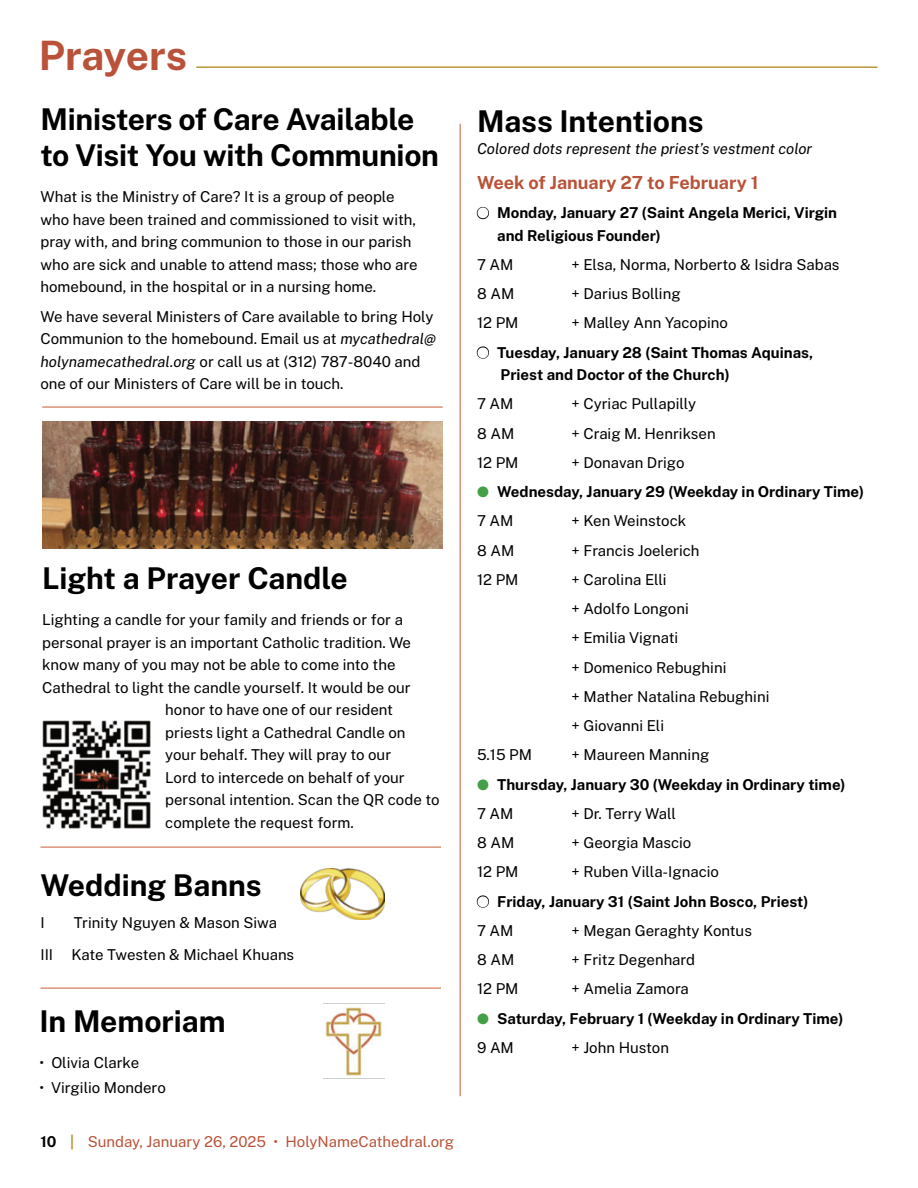
<style>
.page{position:relative;width:918px;height:1188px;background:#fff}
.page>*{position:absolute;margin:0;border:0;box-sizing:border-box;transform-origin:0 0}
.t1{font:100 40.5px "Mbtgbl Public Sans";letter-spacing:-.005em;color:#b95238}
.headline{font:100 30px/36px "Mbtgbl Public Sans";letter-spacing:-.01em;color:#000}
.body_text{font:100 30px "Mbtgbl Public Sans";color:#000}
.t2{font:100 18px "Mbtgbl Public Sans";color:#b95238}
.body_text-2{font:100 15px/22.5px "Sfjsqw Public Sans";color:#000}
.t3{font:100 15px/22.5px "Mbtgbl Public Sans";color:#000}
.t4{font:100 15px "Sfjsqw Public Sans";color:#b95238}
.body_text-3{font:italic 100 15px "Public Sans";color:#000}
.s1{font-family:"Public Sans";font-style:italic}
.s2{font-family:"Mbtgbl Public Sans";color:#000}
.s3{font-family:"Mbtgbl Public Sans";color:#b7973a}
.s4{color:#44a046}
</style>
<div class="page">
<hr style="left:196px;top:66px;width:681px;height:2px;background:#b7973a">
<img style="left:324px;top:1007px;width:60px;height:72px">
<img style="left:301px;top:869px;width:83px;height:51px">
<hr style="left:40px;top:847px;width:401px;height:1px;background:#ca5a35">
<hr style="left:40px;top:988px;width:401px;height:1px;background:#ca5a35">
<hr style="left:460px;top:124px;width:1px;height:972px;background:#ca5a35">
<hr style="left:42px;top:407px;width:401px;height:1px;background:#ca5a35">
<img style="left:42px;top:720px;width:108px;height:108px">
<img style="left:42px;top:421px;width:400px;height:128px">
<p class="t1" style="left:39px;top:28px;width:150px">Prayers</p>
<p class="headline" style="left:40px;top:101px;width:400px">Ministers of Care Available to Visit You with Communion</p>
<p class="body_text-2" style="left:40px;top:185px;width:379px">What is the Ministry of Care? It is a group of people who have been trained and commissioned to visit with, pray with, and bring communion to those in our parish who are sick and unable to attend mass; those who are homebound, in the hospital or in a nursing home.</p>
<p class="body_text-2" style="left:40px;top:304px;width:397px">We have several Ministers of Care available to bring Holy Communion to the homebound. Email us at <span class="s1">mycathedral@ holynamecathedral.org</span> or call us at (312) 787-8040 and one of our Ministers of Care will be in touch.</p>
<p class="headline" style="left:42px;top:560px;width:307px">Light a Prayer Candle</p>
<p class="body_text-2" style="left:42px;top:608px;width:362px">Lighting a candle for your family and friends or for a</p>
<p class="body_text-2" style="left:42px;top:631px;width:370px">personal prayer is an important Catholic tradition. We</p>
<p class="body_text-2" style="left:42px;top:653px;width:355px">know many of you may not be able to come into the</p>
<p class="body_text-2" style="left:42px;top:676px;width:370px">Cathedral to light the candle yourself. It would be our</p>
<p class="body_text-2" style="left:165px;top:698px;width:229px">honor to have one of our resident</p>
<p class="body_text-2" style="left:165px;top:721px;width:242px">priests light a Cathedral Candle on</p>
<p class="body_text-2" style="left:165px;top:743px;width:228px">your behalf. They will pray to our</p>
<p class="body_text-2" style="left:165px;top:766px;width:241px">Lord to intercede on behalf of your</p>
<p class="body_text-2" style="left:165px;top:788px;width:276px">personal intention. Scan the QR code to</p>
<p class="body_text-2" style="left:165px;top:811px;width:190px">complete the request form.</p>
<p class="headline" style="left:40px;top:867px;width:223px">Wedding Banns</p>
<p class="body_text-2" style="left:40px;top:911px;width:6px">I</p>
<p class="body_text-2" style="left:74px;top:911px;width:205px">Trinity Nguyen &amp; Mason Siwa</p>
<p class="body_text-2" style="left:40px;top:943px;width:255px">III Kate Twesten &amp; Michael Khuans</p>
<p class="headline" style="left:39px;top:1003px;width:188px">In Memoriam</p>
<p class="body_text-2" style="left:39px;top:1050px;width:101px">• Olivia Clarke</p>
<p class="body_text-2" style="left:39px;top:1076px;width:128px">• Virgilio Mondero</p>
<p class="t4" style="left:40px;top:1131px;width:415px"><span class="s2">10</span> <span class="s3">|</span> Sunday, January 26, 2025 • HolyNameCathedral.org</p>
<p class="body_text" style="left:477px;top:101px;width:228px">Mass Intentions</p>
<p class="body_text-3" style="left:477px;top:139px;width:337px">Colored dots represent the priest’s vestment color</p>
<p class="t2" style="left:477px;top:171px;width:283px">Week of January 27 to February 1</p>
<p class="t3" style="left:497px;top:201px;width:341px;text-indent:-20px">● Monday, January 27 (Saint Angela Merici, Virgin and Religious Founder)</p>
<p class="body_text-2" style="left:477px;top:253px;width:38px">7 AM</p>
<p class="body_text-2" style="left:572px;top:253px;width:270px">+ Elsa, Norma, Norberto &amp; Isidra Sabas</p>
<p class="body_text-2" style="left:477px;top:282px;width:39px">8 AM</p>
<p class="body_text-2" style="left:572px;top:282px;width:111px">+ Darius Bolling</p>
<p class="body_text-2" style="left:477px;top:311px;width:43px">12 PM</p>
<p class="body_text-2" style="left:572px;top:311px;width:158px">+ Malley Ann Yacopino</p>
<p class="t3" style="left:501px;top:341px;width:314px;text-indent:-24px">● Tuesday, January 28 (Saint Thomas Aquinas,<br>Priest and Doctor of the Church)</p>
<p class="body_text-2" style="left:477px;top:392px;width:38px">7 AM</p>
<p class="body_text-2" style="left:572px;top:392px;width:126px">+ Cyriac Pullapilly</p>
<p class="body_text-2" style="left:477px;top:422px;width:39px">8 AM</p>
<p class="body_text-2" style="left:572px;top:422px;width:146px">+ Craig M. Henriksen</p>
<p class="body_text-2" style="left:477px;top:451px;width:43px">12 PM</p>
<p class="body_text-2" style="left:572px;top:451px;width:115px">+ Donavan Drigo</p>
<p class="t3" style="left:477px;top:480px;width:389px"><span class="s4">●</span> Wednesday, January 29 (Weekday in Ordinary Time)</p>
<p class="body_text-2" style="left:477px;top:509px;width:38px">7 AM</p>
<p class="body_text-2" style="left:572px;top:509px;width:116px">+ Ken Weinstock</p>
<p class="body_text-2" style="left:477px;top:539px;width:39px">8 AM</p>
<p class="body_text-2" style="left:572px;top:539px;width:130px">+ Francis Joelerich</p>
<p class="body_text-2" style="left:477px;top:568px;width:43px">12 PM</p>
<p class="body_text-2" style="left:572px;top:568px;width:97px">+ Carolina Elli</p>
<p class="body_text-2" style="left:572px;top:597px;width:119px">+ Adolfo Longoni</p>
<p class="body_text-2" style="left:572px;top:626px;width:108px">+ Emilia Vignati</p>
<p class="body_text-2" style="left:572px;top:656px;width:156px">+ Domenico Rebughini</p>
<p class="body_text-2" style="left:572px;top:685px;width:199px">+ Mather Natalina Rebughini</p>
<p class="body_text-2" style="left:572px;top:714px;width:94px">+ Giovanni Eli</p>
<p class="body_text-2" style="left:477px;top:743px;width:57px">5.15 PM</p>
<p class="body_text-2" style="left:572px;top:743px;width:139px">+ Maureen Manning</p>
<p class="t3" style="left:477px;top:773px;width:370px"><span class="s4">●</span> Thursday, January 30 (Weekday in Ordinary time)</p>
<p class="body_text-2" style="left:477px;top:802px;width:38px">7 AM</p>
<p class="body_text-2" style="left:572px;top:802px;width:106px">+ Dr. Terry Wall</p>
<p class="body_text-2" style="left:477px;top:831px;width:39px">8 AM</p>
<p class="body_text-2" style="left:572px;top:831px;width:121px">+ Georgia Mascio</p>
<p class="body_text-2" style="left:477px;top:860px;width:43px">12 PM</p>
<p class="body_text-2" style="left:572px;top:860px;width:149px">+ Ruben Villa-Ignacio</p>
<p class="t3" style="left:477px;top:890px;width:333px">● Friday, January 31 (Saint John Bosco, Priest)</p>
<p class="body_text-2" style="left:477px;top:919px;width:38px">7 AM</p>
<p class="body_text-2" style="left:572px;top:919px;width:182px">+ Megan Geraghty Kontus</p>
<p class="body_text-2" style="left:477px;top:948px;width:39px">8 AM</p>
<p class="body_text-2" style="left:572px;top:948px;width:125px">+ Fritz Degenhard</p>
<p class="body_text-2" style="left:477px;top:977px;width:43px">12 PM</p>
<p class="body_text-2" style="left:572px;top:977px;width:119px">+ Amelia Zamora</p>
<p class="t3" style="left:477px;top:1007px;width:368px"><span class="s4">●</span> Saturday, February 1 (Weekday in Ordinary Time)</p>
<p class="body_text-2" style="left:477px;top:1036px;width:38px">9 AM</p>
<p class="body_text-2" style="left:572px;top:1036px;width:99px">+ John Huston</p>
</div>
